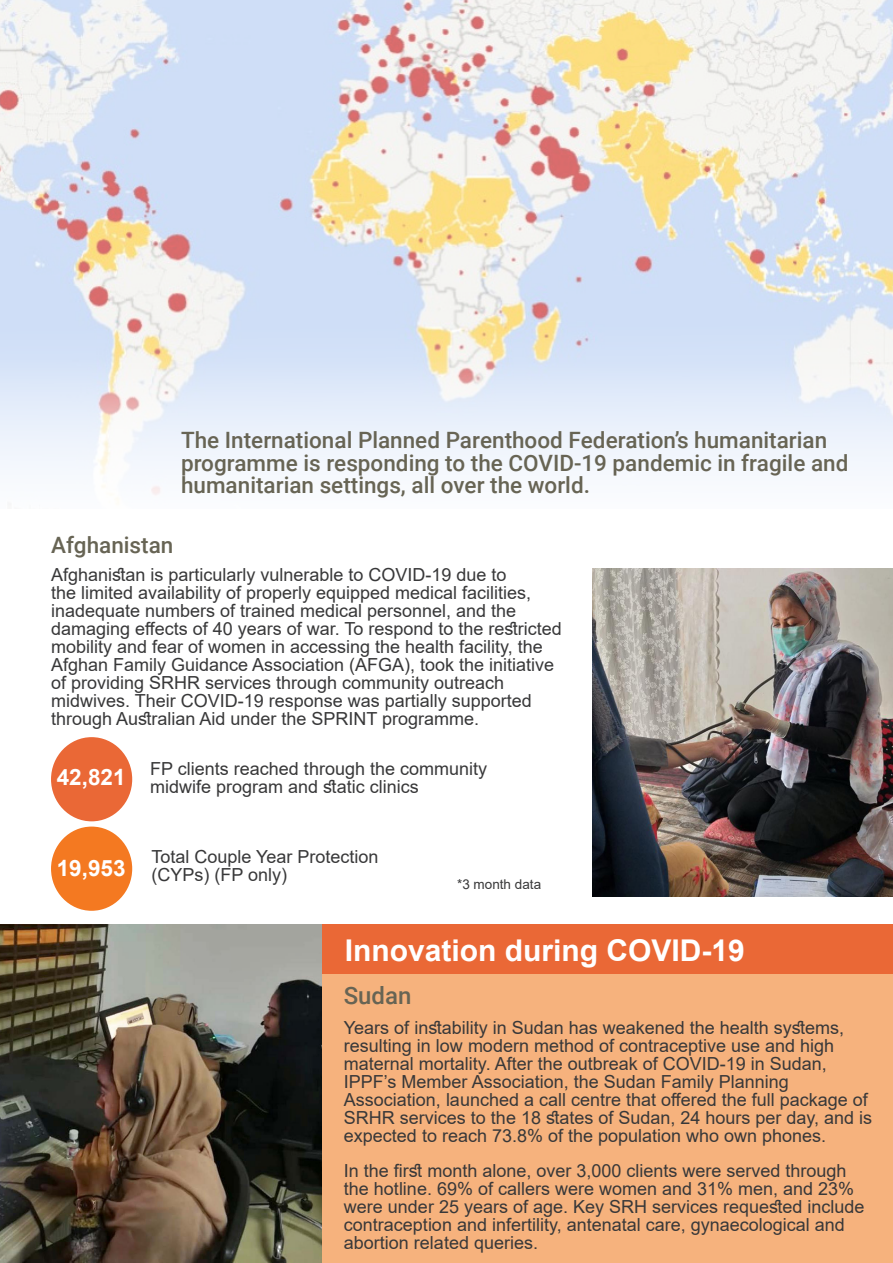
<style>
.page{position:relative;width:893px;height:1263px;background:#fff}
.page>*{position:absolute;margin:0;border:0;box-sizing:border-box;transform-origin:0 0}
.body_text{font:700 30px "Arial";color:#fff}
.body_text-2{font:500 24px "Roboto";color:#676454}
.Paragraph_Style_3{font:500 22.5px/22.5px "Roboto";color:#676454}
.t1{font:700 22.5px "Arial";color:#fff}
.body_text-3{font:18px/18px "Arial";color:#383839}
.body_text-4{font:13.5px "Arial";color:#383839}
</style>
<div class="page">
<div style="left:51px;top:737px;width:81px;height:84px;background:#ea6836;border-radius:50%"></div>
<div style="left:51px;top:826px;width:81px;height:85px;background:#f47921;border-radius:50%"></div>
<img style="left:0;top:0;width:893px;height:500px">
<img style="left:593px;top:568px;width:300px;height:329px">
<div style="left:322px;top:925px;width:571px;height:338px;background:#f6b27d"></div>
<div style="left:322px;top:925px;width:571px;height:49px;background:#ea6836"></div>
<img style="left:0;top:925px;width:322px;height:338px">
<p class="Paragraph_Style_3" style="left:181px;top:428px;width:669px">The International Planned Parenthood Federation’s humanitarian programme is responding to the COVID-19 pandemic in fragile and humanitarian settings, all over the world.</p>
<p class="Paragraph_Style_3" style="left:51px;top:533px;width:124px">Afghanistan</p>
<p class="body_text-3" style="left:51px;top:566px;width:512px">Afghanistan is particularly vulnerable to COVID-19 due to<br>the limited availability of properly equipped medical facilities, inadequate numbers of trained medical personnel, and the damaging effects of 40 years of war. To respond to the restricted mobility and fear of women in accessing the health facility, the Afghan Family Guidance Association (AFGA), took the initiative of providing SRHR services through community outreach midwives. Their COVID-19 response was partially supported through Australian Aid under the SPRINT programme.</p>
<p class="t1" style="left:57px;top:761px;width:70px">42,821</p>
<p class="t1" style="left:57px;top:852px;width:70px">19,953</p>
<p class="body_text-3" style="left:150px;top:759px;width:338px">FP clients reached through the community midwife program and static clinics</p>
<p class="body_text-3" style="left:151px;top:848px;width:229px">Total Couple Year Protection (CYPs) (FP only)</p>
<p class="body_text-4" style="left:457px;top:875px;width:86px">*3 month data</p>
<p class="body_text" style="left:345px;top:929px;width:402px">Innovation during COVID-19</p>
<p class="body_text-2" style="left:344px;top:979px;width:69px">Sudan</p>
<p class="body_text-3" style="left:344px;top:1018px;width:530px">Years of instability in Sudan has weakened the health systems, resulting in low modern method of contraceptive use and high maternal mortality. After the outbreak of COVID-19 in Sudan, IPPF’s Member Association, the Sudan Family Planning Association, launched a call centre that offered the full package of SRHR services to the 18 states of Sudan, 24 hours per day, and is expected to reach 73.8% of the population who own phones.</p>
<p class="body_text-3" style="left:344px;top:1161px;width:522px">In the first month alone, over 3,000 clients were served through the hotline. 69% of callers were women and 31% men, and 23% were under 25 years of age. Key SRH services requested include contraception and infertility, antenatal care, gynaecological and abortion related queries.</p>
</div>
